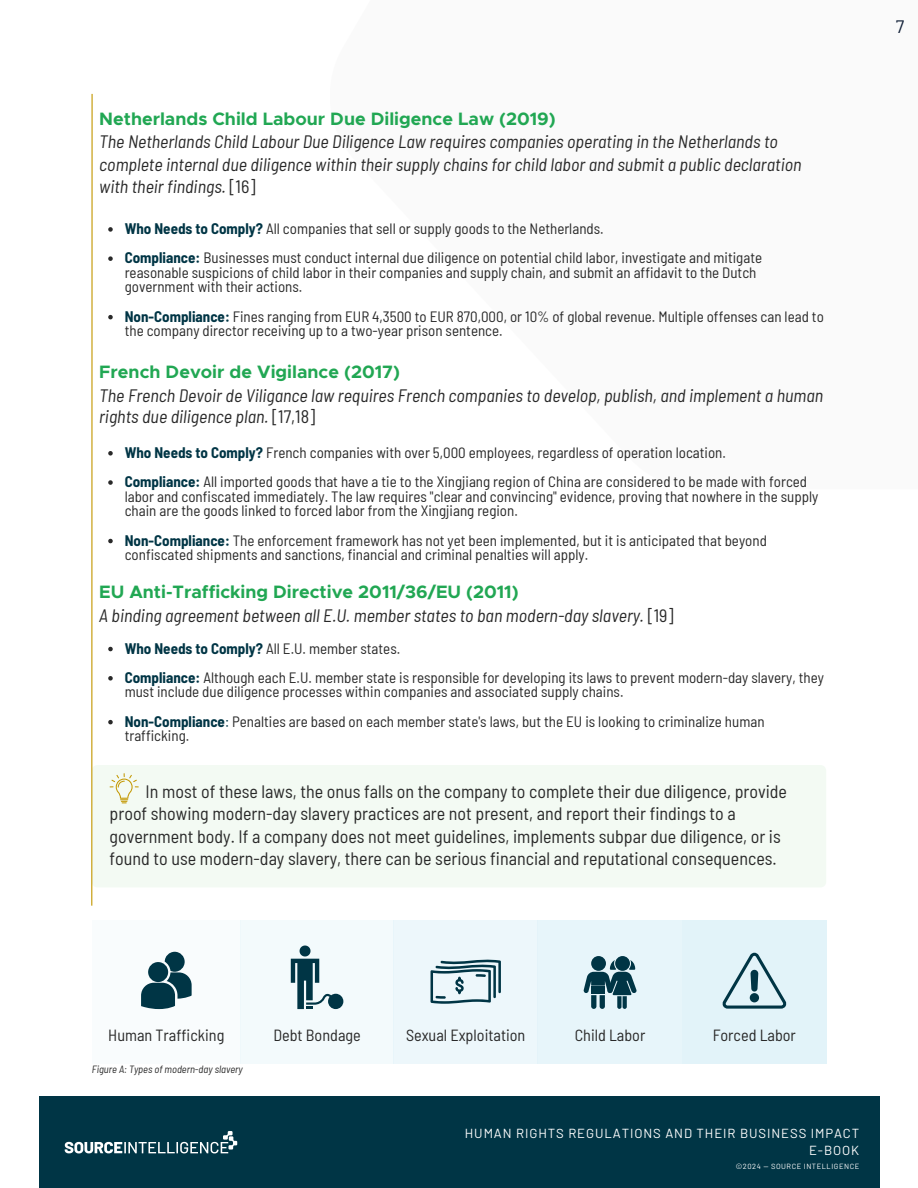
<style>
.page{position:relative;width:918px;height:1188px;background:#fff}
.page>*{position:absolute;margin:0;border:0;box-sizing:border-box;transform-origin:0 0}
.t1{font:italic semi-condensed 18px/22.8px "Barlow";color:#292929}
.t2{font:semi-condensed 18px/22.5px "Barlow";color:#292929}
.t3{font:18px "Barlow";color:#112037}
.t4{font:semi-condensed 16.2px "Barlow";color:#292929}
.t5{font:semi-condensed 15px/14.7px "Barlow";color:#292929}
.t6{font:13.05px/17.4px "Barlow";letter-spacing:.07em;color:#fff;text-align:right}
.t7{font:italic semi-condensed 10.5px "Barlow";color:#292929}
.t8{font:7.5px "Barlow";letter-spacing:.07em;color:#fff}
.s1{font-family:"Metropolis";font-weight:700;font-style:normal;font-stretch:normal;color:#21a753}
.s2{font-style:normal}
.s3{font-weight:700;color:#003545}
.s4{color:#003545}
</style>
<div class="page">
<div style="left:93px;top:765px;width:733px;height:122px;background:#f3faf3"></div>
<hr style="left:91px;top:94px;width:2px;height:812px;background:#c39700">
<div style="left:39px;top:1096px;width:840px;height:92px;background:#003545"></div>
<svg style="left:65px;top:1131px;width:172px;height:22px"></svg>
<div style="left:330px;top:0;width:588px;height:489px;background:#f8f8f8"></div>
<svg style="left:108px;top:227px;width:5px;height:5px"></svg>
<svg style="left:108px;top:256px;width:5px;height:5px"></svg>
<svg style="left:108px;top:315px;width:5px;height:4px"></svg>
<svg style="left:108px;top:451px;width:5px;height:5px"></svg>
<svg style="left:108px;top:480px;width:5px;height:5px"></svg>
<svg style="left:108px;top:539px;width:5px;height:4px"></svg>
<svg style="left:108px;top:647px;width:5px;height:4px"></svg>
<svg style="left:108px;top:676px;width:5px;height:5px"></svg>
<svg style="left:108px;top:720px;width:5px;height:4px"></svg>
<svg style="left:110px;top:773px;width:29px;height:30px"></svg>
<div style="left:92px;top:920px;width:149px;height:144px;background:#f9fcfd"></div>
<div style="left:241px;top:920px;width:153px;height:144px;background:#f3fafc"></div>
<div style="left:394px;top:920px;width:144px;height:144px;background:#edf7fb"></div>
<div style="left:682px;top:920px;width:144px;height:144px;background:#e2f3f9"></div>
<div style="left:538px;top:920px;width:144px;height:144px;background:#e2f3f9"></div>
<svg style="left:141px;top:952px;width:51px;height:57px"></svg>
<svg style="left:291px;top:946px;width:52px;height:63px"></svg>
<svg style="left:431px;top:959px;width:70px;height:45px"></svg>
<svg style="left:615px;top:956px;width:15px;height:15px"></svg>
<svg style="left:591px;top:956px;width:15px;height:15px"></svg>
<svg style="left:583px;top:960px;width:53px;height:49px"></svg>
<svg style="left:722px;top:953px;width:64px;height:56px"></svg>
<p class="t1" style="left:99px;top:106px;width:704px"><span class="s1">Netherlands Child Labour Due Diligence Law (2019)<br></span>The Netherlands Child Labour Due Diligence Law requires companies operating in the Netherlands to complete internal due diligence within their supply chains for child labor and submit a public declaration with their findings. <span class="s2">[16]</span></p>
<h1 class="t5" style="left:125px;top:221px;width:481px"><span class="s3">Who Needs to Comply?</span> All companies that sell or supply goods to the Netherlands.</h1>
<p class="t5" style="left:125px;top:250px;width:639px"><span class="s3">Compliance:</span> Businesses must conduct internal due diligence on potential child labor, investigate and mitigate reasonable suspicions of child labor in their companies and supply chain, and submit an affidavit to the Dutch government with their actions.</p>
<p class="t5" style="left:125px;top:308px;width:701px"><span class="s3">Non-Compliance:</span> Fines ranging from EUR 4,3500 to EUR 870,000, or 10% of global revenue. Multiple offenses can lead to the company director receiving up to a two-year prison sentence.</p>
<p class="t1" style="left:99px;top:359px;width:726px;line-height:23.7px"><span class="s1">French Devoir de Vigilance (2017)<br></span>The French Devoir de Viligance law requires French companies to develop, publish, and implement a human</p>
<p class="t1" style="left:99px;top:404px;width:218px">rights due diligence plan. <span class="s2">[17,18]</span></p>
<h1 class="t5" style="left:125px;top:444px;width:603px"><span class="s3">Who Needs to Comply?</span> French companies with over 5,000 employees, regardless of operation location.</h1>
<p class="t5" style="left:125px;top:474px;width:695px"><span class="s3">Compliance:</span> All imported goods that have a tie to the Xingjiang region of China are considered to be made with forced labor and confiscated immediately. The law requires "clear and convincing" evidence, proving that nowhere in the supply chain are the goods linked to forced labor from the Xingjiang region.</p>
<p class="t5" style="left:125px;top:532px;width:644px"><span class="s3">Non-Compliance:</span> The enforcement framework has not yet been implemented, but it is anticipated that beyond confiscated shipments and sanctions, financial and criminal penalties will apply.</p>
<p class="t1" style="left:99px;top:579px;width:576px;line-height:23.7px"><span class="s1">EU Anti-Trafficking Directive 2011/36/EU (2011)<br></span>A binding agreement between all E.U. member states to ban modern-day slavery. <span class="s2">[19]</span></p>
<h1 class="t5" style="left:125px;top:640px;width:277px"><span class="s3">Who Needs to Comply?</span> All E.U. member states.</h1>
<p class="t5" style="left:125px;top:669px;width:701px"><span class="s3">Compliance:</span> Although each E.U. member state is responsible for developing its laws to prevent modern-day slavery, they must include due diligence processes within companies and associated supply chains.</p>
<p class="t5" style="left:125px;top:713px;width:641px"><span class="s3">Non-Compliance</span><span class="s4">:</span> Penalties are based on each member state's laws, but the EU is looking to criminalize human trafficking.</p>
<p class="t2" style="left:110px;top:779px;width:679px;text-indent:36px">In most of these laws, the onus falls on the company to complete their due diligence, provide proof showing modern-day slavery practices are not present, and report their findings to a government body. If a company does not meet guidelines, implements subpar due diligence, or is found to use modern-day slavery, there can be serious financial and reputational consequences.</p>
<p class="t3" style="left:896px;top:15px;width:10px">7</p>
<h2 class="t4" style="left:108px;top:1025px;width:118px">Human Trafficking</h2>
<p class="t4" style="left:273px;top:1025px;width:89px">Debt Bondage</p>
<h2 class="t4" style="left:406px;top:1025px;width:121px">Sexual Exploitation</h2>
<p class="t4" style="left:575px;top:1025px;width:72px">Child Labor</p>
<h2 class="t4" style="left:713px;top:1025px;width:85px">Forced Labor</h2>
<p class="t7" style="left:92px;top:1063px;width:153px">Figure A: Types of modern-day slavery</p>
<p class="t6" style="left:465px;top:1124px;width:396px">HUMAN RIGHTS REGULATIONS AND THEIR BUSINESS IMPACT<br>E-BOOK</p>
<p class="t8" style="left:736px;top:1161px;width:125px">©2024 — SOURCE INTELLIGENCE</p>
</div>
